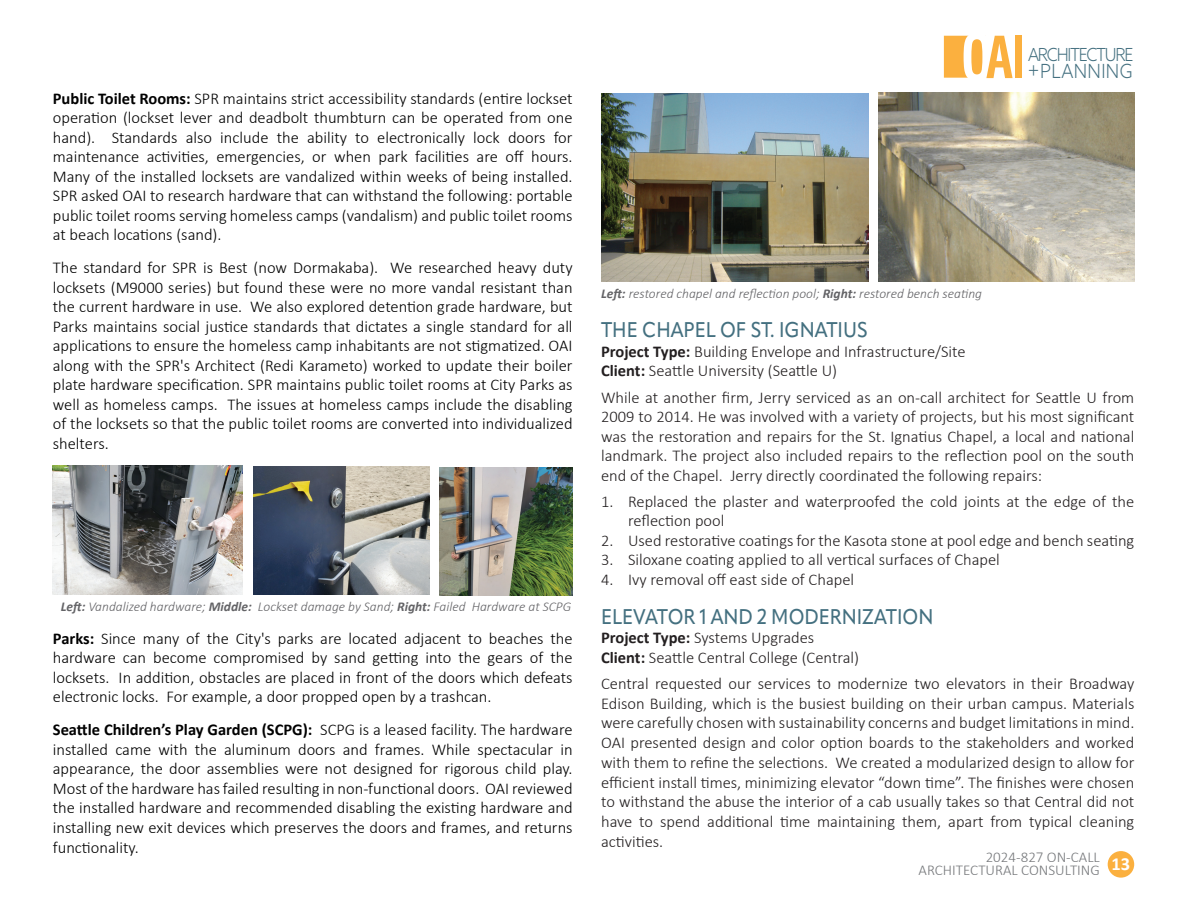
<style>
.page{position:relative;width:1188px;height:918px;background:#fff}
.page>*{position:absolute;margin:0;border:0;box-sizing:border-box;transform-origin:0 0}
.t1{font:500 21px "Apparat";color:#447080;scale:.9 1}
.t2{font:300 19.5px "Azo Sans";letter-spacing:.02em;color:#447080;scale:.9 1}
.t3{font:300 18px "Azo Sans";letter-spacing:-.08em;color:#447080;scale:.9 1}
.t4{font:300 16.5px/19.5px "Calibri";color:#000;text-align:justify}
.t5{font:300 16.5px/19.6px "Calibri";color:#231f20}
.t6{font:300 15px/13.5px "Calibri";color:#76787b}
.t7{font:italic 300 13.5px "Calibri";color:#636366}
.s1{font-weight:700}
.s2{font-size:21px}
</style>
<div class="page">
<div style="left:1108px;top:851px;width:26px;height:27px;background:#fbb03f;border-radius:50%"></div>
<div style="left:1015px;top:36px;width:7px;height:42px;background:#fbb03f"></div>
<div style="left:944px;top:36px;width:41px;height:42px;background:#fbb03f"></div>
<svg style="left:964px;top:35px;width:49px;height:44px"></svg>
<img style="left:53px;top:466px;width:190px;height:128px">
<img style="left:254px;top:466px;width:175px;height:128px">
<img style="left:439px;top:467px;width:134px;height:129px">
<img style="left:879px;top:93px;width:255px;height:189px">
<img style="left:602px;top:93px;width:267px;height:189px">
<p class="t4" style="left:53px;top:88px;width:521px"><span class="s1">Public Toilet Rooms:</span> SPR maintains strict accessibility standards (entire lockset operation (lockset lever and deadbolt thumbturn can be operated from one hand). Standards also include the ability to electronically lock doors for maintenance activities, emergencies, or when park facilities are off hours.<br>Many of the installed locksets are vandalized within weeks of being installed.<br>SPR asked OAI to research hardware that can withstand the following: portable public toilet rooms serving homeless camps (vandalism) and public toilet rooms at beach locations (sand).</p>
<p class="t4" style="left:53px;top:258px;width:521px">The standard for SPR is Best (now Dormakaba). We researched heavy duty locksets (M9000 series) but found these were no more vandal resistant than the current hardware in use. We also explored detention grade hardware, but Parks maintains social justice standards that dictates a single standard for all applications to ensure the homeless camp inhabitants are not stigmatized. OAI along with the SPR's Architect (Redi Karameto) worked to update their boiler plate hardware specification. SPR maintains public toilet rooms at City Parks as well as homeless camps. The issues at homeless camps include the disabling of the locksets so that the public toilet rooms are converted into individualized shelters.</p>
<p class="t7" style="left:61px;top:598px;width:512px"><span class="s1">Left:</span> Vandalized hardware; <span class="s1">Middle:</span> Lockset damage by Sand; <span class="s1">Right:</span> Failed Hardware at SCPG</p>
<p class="t4" style="left:53px;top:628px;width:521px"><span class="s1">Parks:</span> Since many of the City's parks are located adjacent to beaches the hardware can become compromised by sand getting into the gears of the locksets. In addition, obstacles are placed in front of the doors which defeats electronic locks. For example, a door propped open by a trashcan.</p>
<p class="t4" style="left:53px;top:720px;width:521px"><span class="s1">Seattle Children’s Play Garden (SCPG):</span> SCPG is a leased facility. The hardware installed came with the aluminum doors and frames. While spectacular in appearance, the door assemblies were not designed for rigorous child play.<br>Most of the hardware has failed resulting in non-functional doors. OAI reviewed the installed hardware and recommended disabling the existing hardware and installing new exit devices which preserves the doors and frames, and returns functionality.</p>
<p class="t3" style="left:1028px;top:43px;width:118px">ARCHITECTURE</p>
<p class="t2" style="left:1028px;top:59px;width:118px"><span class="s2">+</span>PLANNING</p>
<p class="t7" style="left:601px;top:285px;width:382px"><span class="s1">Left:</span> restored chapel and reflection pool; <span class="s1">Right:</span> restored bench seating</p>
<p class="t1" style="left:601px;top:317px;width:298px">THE CHAPEL OF ST. IGNATIUS</p>
<p class="t5" style="left:601px;top:341px;width:366px"><span class="s1">Project Type:</span> Building Envelope and Infrastructure/Site<br><span class="s1">Client:</span> Seattle University (Seattle U)</p>
<p class="t5" style="left:601px;top:387px;width:535px;text-align:justify">While at another firm, Jerry serviced as an on-call architect for Seattle U from 2009 to 2014. He was involved with a variety of projects, but his most significant was the restoration and repairs for the St. Ignatius Chapel, a local and national landmark. The project also included repairs to the reflection pool on the south end of the Chapel. Jerry directly coordinated the following repairs:</p>
<p class="t5" style="left:628px;top:492px;width:508px;text-indent:-27px">1. Replaced the plaster and waterproofed the cold joints at the edge of the reflection pool</p>
<p class="t5" style="left:601px;top:530px;width:535px">2. Used restorative coatings for the Kasota stone at pool edge and bench seating</p>
<p class="t5" style="left:601px;top:550px;width:400px">3. Siloxane coating applied to all vertical surfaces of Chapel</p>
<p class="t5" style="left:601px;top:569px;width:255px">4. Ivy removal off east side of Chapel</p>
<p class="t1" style="left:601px;top:604px;width:371px">ELEVATOR 1 AND 2 MODERNIZATION</p>
<p class="t5" style="left:601px;top:628px;width:260px"><span class="s1">Project Type:</span> Systems Upgrades<br><span class="s1">Client:</span> Seattle Central College (Central)</p>
<p class="t5" style="left:601px;top:674px;width:535px;text-align:justify">Central requested our services to modernize two elevators in their Broadway Edison Building, which is the busiest building on their urban campus. Materials were carefully chosen with sustainability concerns and budget limitations in mind.<br>OAI presented design and color option boards to the stakeholders and worked with them to refine the selections. We created a modularized design to allow for efficient install times, minimizing elevator “down time”. The finishes were chosen to withstand the abuse the interior of a cab usually takes so that Central did not have to spend additional time maintaining them, apart from typical cleaning activities.</p>
<p class="t6" style="left:919px;top:850px;width:213px;text-indent:67px">2024-827 ON-CALL<br>ARCHITECTURAL CONSULTING <sup>13</sup></p>
</div>
